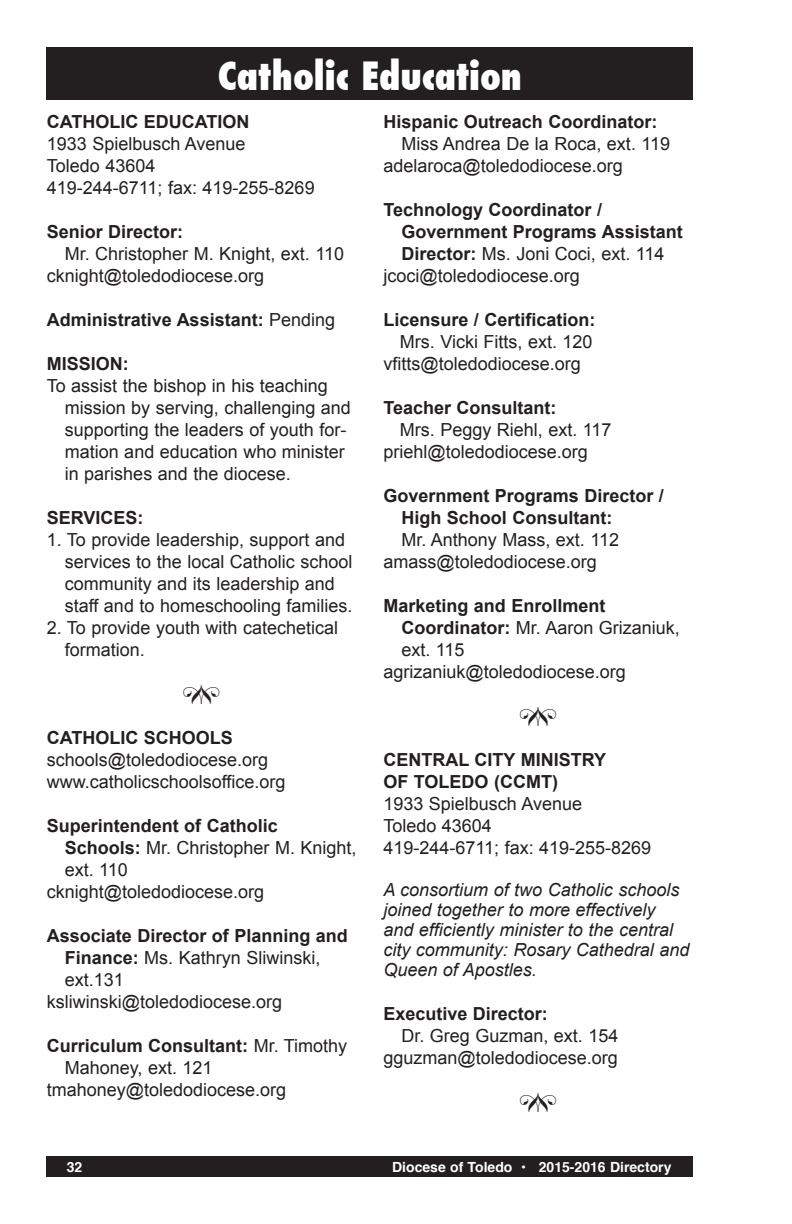
<style>
.page{position:relative;width:792px;height:1224px;background:#fff}
.page>*{position:absolute;margin:0;border:0;box-sizing:border-box;transform-origin:0 0}
.t1{font:800 condensed 38px "Futura";color:#fff}
.t2{font:18px/22px "Arial";color:#231f20}
.t3{font:700 18px/22px "Arial";color:#231f20}
.t4{font:italic 18px/20px "Arial";color:#231f20}
.t5{font:700 14px "Helvetica";color:#fff}
.s1{font-weight:400}
.s2{font-weight:700}
</style>
<div class="page">
<div style="left:47px;top:1156px;width:646px;height:21px;background:#231f20"></div>
<div style="left:47px;top:47px;width:646px;height:52px;background:#231f20"></div>
<h1 class="t1" style="left:218px;top:50px;width:306px">Catholic Education</h1>
<p class="t3" style="left:47px;top:112px;width:204px">CATHOLIC EDUCATION</p>
<p class="t2" style="left:47px;top:133px;width:269px">1933 Spielbusch Avenue<br>Toledo 43604<br>419-244-6711; fax: 419-255-8269</p>
<p class="t3" style="left:47px;top:222px;width:138px">Senior Director:</p>
<p class="t2" style="left:47px;top:243px;width:299px;text-indent:18px">Mr. Christopher M. Knight, ext. 110 cknight@toledodiocese.org</p>
<p class="t3" style="left:47px;top:309px;width:290px">Administrative Assistant: <span class="s1">Pending</span></p>
<p class="t3" style="left:47px;top:353px;width:84px">MISSION:</p>
<p class="t2" style="left:65px;top:375px;width:288px;text-indent:-18px">To assist the bishop in his teaching mission by serving, challenging and supporting the leaders of youth for&shy;mation and education who minister in parishes and the diocese.</p>
<p class="t3" style="left:47px;top:507px;width:98px">SERVICES:</p>
<p class="t2" style="left:65px;top:529px;width:289px;text-indent:-18px">1. To provide leadership, support and services to the local Catholic school community and its leadership and staff and to homeschooling families.</p>
<p class="t2" style="left:65px;top:617px;width:275px;text-indent:-18px">2. To provide youth with catechetical formation.</p>
<p class="t3" style="left:383px;top:111px;width:276px">Hispanic Outreach Coordinator:</p>
<p class="t2" style="left:383px;top:133px;width:288px;text-indent:18px">Miss Andrea De la Roca, ext. 119 adelaroca@toledodiocese.org</p>
<p class="t3" style="left:383px;top:199px;width:220px">Technology Coordinator /</p>
<p class="t3" style="left:401px;top:221px;width:283px">Government Programs Assistant</p>
<p class="t2" style="left:401px;top:243px;width:265px"><span class="s2">Director:</span> Ms. Joni Coci, ext. 114</p>
<p class="t2" style="left:383px;top:265px;width:198px">jcoci@toledodiocese.org</p>
<p class="t3" style="left:383px;top:309px;width:214px">Licensure / Certification:</p>
<p class="t2" style="left:383px;top:331px;width:211px;text-indent:17px">Mrs. Vicki Fitts, ext. 120 vfitts@toledodiocese.org</p>
<p class="t3" style="left:383px;top:397px;width:175px">Teacher Consultant:</p>
<p class="t2" style="left:383px;top:419px;width:230px;text-indent:17px">Mrs. Peggy Riehl, ext. 117 priehl@toledodiocese.org</p>
<p class="t3" style="left:401px;top:485px;width:264px;text-indent:-18px">Government Programs Director /<br>High School Consultant:</p>
<p class="t2" style="left:383px;top:529px;width:237px;text-indent:18px">Mr. Anthony Mass, ext. 112 amass@toledodiocese.org</p>
<p class="t3" style="left:383px;top:595px;width:224px">Marketing and Enrollment</p>
<p class="t2" style="left:401px;top:617px;width:280px"><span class="s2">Coordinator:</span> Mr. Aaron Grizaniuk,</p>
<p class="t2" style="left:401px;top:639px;width:65px">ext. 115</p>
<p class="t2" style="left:383px;top:661px;width:244px">agrizaniuk@toledodiocese.org</p>
<p class="t3" style="left:47px;top:727px;width:188px">CATHOLIC SCHOOLS</p>
<p class="t2" style="left:47px;top:749px;width:240px">schools@toledodiocese.org www.catholicschoolsoffice.org</p>
<p class="t3" style="left:47px;top:815px;width:233px">Superintendent of Catholic</p>
<p class="t2" style="left:65px;top:837px;width:293px"><span class="s2">Schools:</span> Mr. Christopher M. Knight,</p>
<p class="t2" style="left:65px;top:859px;width:65px">ext. 110</p>
<p class="t2" style="left:47px;top:881px;width:219px">cknight@toledodiocese.org</p>
<p class="t3" style="left:47px;top:925px;width:303px">Associate Director of Planning and</p>
<p class="t2" style="left:65px;top:947px;width:257px"><span class="s2">Finance:</span> Ms. Kathryn Sliwinski,</p>
<p class="t2" style="left:65px;top:969px;width:61px">ext.131</p>
<p class="t2" style="left:47px;top:991px;width:237px">ksliwinski@toledodiocese.org</p>
<p class="t3" style="left:47px;top:1035px;width:302px">Curriculum Consultant: <span class="s1">Mr. Timothy</span></p>
<p class="t2" style="left:65px;top:1057px;width:149px">Mahoney, ext. 121</p>
<p class="t2" style="left:47px;top:1079px;width:241px">tmahoney@toledodiocese.org</p>
<p class="t3" style="left:383px;top:749px;width:224px">CENTRAL CITY MINISTRY<br>OF TOLEDO (CCMT)</p>
<p class="t2" style="left:383px;top:793px;width:269px">1933 Spielbusch Avenue<br>Toledo 43604<br>419-244-6711; fax: 419-255-8269</p>
<p class="t4" style="left:383px;top:880px;width:308px">A consortium of two Catholic schools joined together to more effectively and efficiently minister to the central city community: Rosary Cathedral and Queen of Apostles.</p>
<p class="t3" style="left:383px;top:1003px;width:166px">Executive Director:</p>
<p class="t2" style="left:383px;top:1025px;width:237px;text-align:right">Dr. Greg Guzman, ext. 154 gguzman@toledodiocese.org</p>
<p class="t5" style="left:67px;top:1156px;width:17px">32</p>
<p class="t5" style="left:392px;top:1156px;width:281px">Diocese of Toledo • 2015-2016 Directory</p>
</div>
